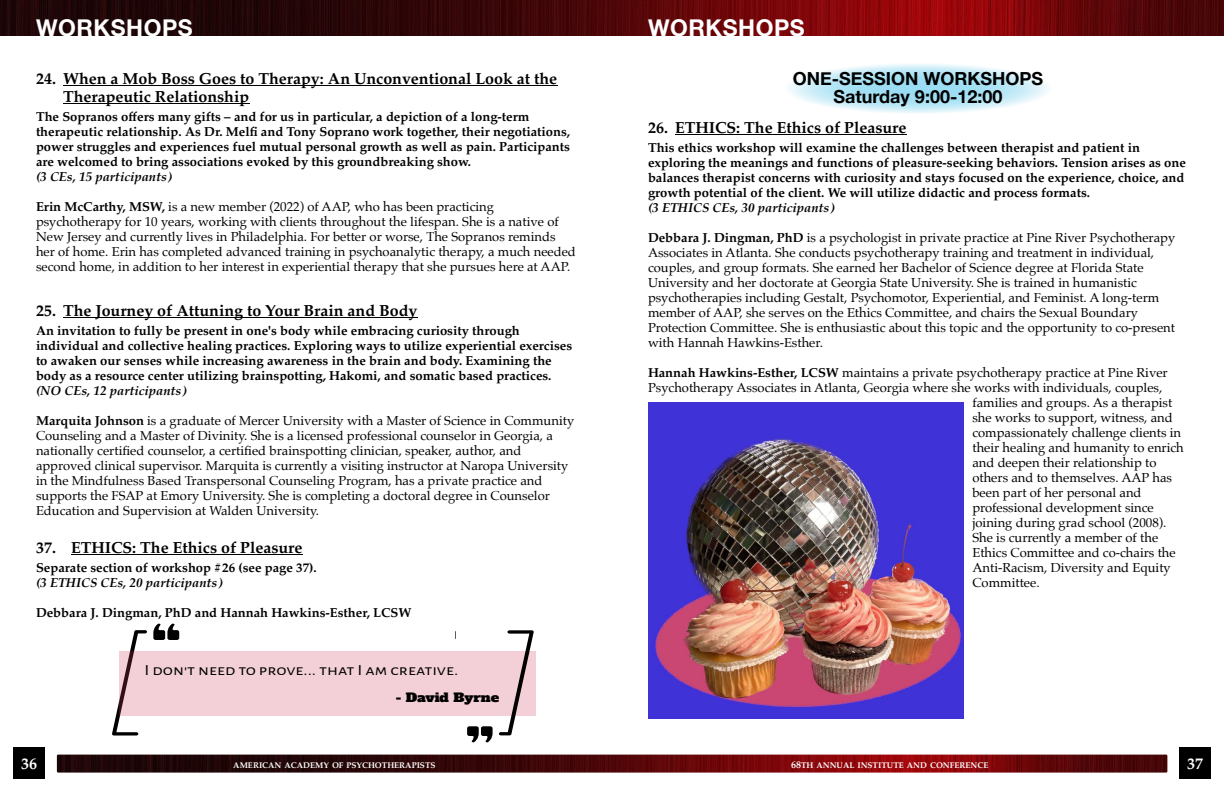
<style>
.page{position:relative;width:1224px;height:792px;background:#fff}
.page>*{position:absolute;margin:0;border:0;box-sizing:border-box;transform-origin:0 0}
.t1{font:700 23.1px "Helvetica Neue";letter-spacing:.025em;color:#fff}
.t2{font:700 18px/18px "Helvetica Neue";color:#000;text-align:center}
.t3{font:700 16px/18px "Palatino";color:#000}
.t4{font:700 16px "Palatino";color:#fff}
.t5{font:15.3px "Alegreya Sans SC";color:#000;scale:1.2 1}
.t6{font:13px/15px "Palatino";color:#000}
.t7{font:700 13px/15px "Palatino";color:#000}
.t8{font:italic 700 13px "Palatino";color:#000}
.t9{font:11.9px "Alfa Slab One";color:#000;scale:1.2 1}
.t10{font:700 8.3px "Palatino";color:#fff}
.s1{font-weight:700}
.s2{font-size:10px}
</style>
<div class="page">
<img style="left:57px;top:755px;width:1110px;height:18px">
<div style="left:13px;top:747px;width:32px;height:32px;background:#000"></div>
<div style="left:1179px;top:747px;width:32px;height:32px;background:#000"></div>
<img style="left:0;top:0;width:1224px;height:36px">
<hr style="left:63px;top:85px;width:494px;height:1px;background:#000">
<hr style="left:63px;top:103px;width:186px;height:1px;background:#000">
<hr style="left:63px;top:317px;width:354px;height:1px;background:#000">
<hr style="left:675px;top:135px;width:232px;height:1px;background:#000">
<img style="left:648px;top:403px;width:315px;height:315px">
<hr style="left:71px;top:554px;width:232px;height:1px;background:#000">
<svg style="left:112px;top:630px;width:35px;height:106px"></svg>
<svg style="left:153px;top:624px;width:26px;height:16px"></svg>
<div style="left:119px;top:651px;width:416px;height:65px;background:#f3d0d7"></div>
<svg style="left:499px;top:630px;width:35px;height:105px"></svg>
<svg style="left:467px;top:726px;width:26px;height:16px"></svg>
<h1 class="t1" style="left:36px;top:13px;width:158px">WORKSHOPS</h1>
<h1 class="t1" style="left:648px;top:13px;width:158px">WORKSHOPS</h1>
<p class="t3" style="left:63px;top:70px;width:496px;text-indent:-27px">24. When a Mob Boss Goes to Therapy: An Unconventional Look at the<br>Therapeutic Relationship</p>
<p class="t7" style="left:36px;top:110px;width:536px">The Sopranos offers many gifts – and for us in particular, a depiction of a long-term therapeutic relationship. As Dr. Melfi and Tony Soprano work together, their negotiations, power struggles and experiences fuel mutual personal growth as well as pain. Participants are welcomed to bring associations evoked by this groundbreaking show.</p>
<p class="t8" style="left:36px;top:170px;width:137px">(3 CEs, 15 participants)</p>
<p class="t6" style="left:36px;top:200px;width:541px"><span class="s1">Erin McCarthy, MSW,</span> is a new member (2022) of AAP, who has been practicing psychotherapy for 10 years, working with clients throughout the lifespan. She is a native of New Jersey and currently lives in Philadelphia. For better or worse, The Sopranos reminds her of home. Erin has completed advanced training in psychoanalytic therapy, a much needed second home, in addition to her interest in experiential therapy that she pursues here at AAP.</p>
<p class="t3" style="left:36px;top:302px;width:383px">25. The Journey of Attuning to Your Brain and Body</p>
<p class="t7" style="left:36px;top:324px;width:538px">An invitation to fully be present in one's body while embracing curiosity through individual and collective healing practices. Exploring ways to utilize experiential exercises to awaken our senses while increasing awareness in the brain and body. Examining the body as a resource center utilizing brainspotting, Hakomi, and somatic based practices.</p>
<p class="t8" style="left:36px;top:384px;width:151px">(NO CEs, 12 participants)</p>
<p class="t6" style="left:36px;top:414px;width:540px"><span class="s1">Marquita Johnson</span> is a graduate of Mercer University with a Master of Science in Community Counseling and a Master of Divinity. She is a licensed professional counselor in Georgia, a nationally certified counselor, a certified brainspotting clinician, speaker, author, and approved clinical supervisor. Marquita is currently a visiting instructor at Naropa University in the Mindfulness Based Transpersonal Counseling Program, has a private practice and supports the FSAP at Emory University. She is completing a doctoral degree in Counselor Education and Supervision at Walden University.</p>
<h2 class="t2" style="left:793px;top:69px;width:252px">ONE-SESSION WORKSHOPS<br>Saturday 9:00-12:00</h2>
<p class="t3" style="left:648px;top:119px;width:260px">26. ETHICS: The Ethics of Pleasure</p>
<p class="t7" style="left:648px;top:141px;width:539px">This ethics workshop will examine the challenges between therapist and patient in exploring the meanings and functions of pleasure-seeking behaviors. Tension arises as one balances therapist concerns with curiosity and stays focused on the experience, choice, and growth potential of the client. We will utilize didactic and process formats.</p>
<p class="t8" style="left:648px;top:201px;width:187px">(3 ETHICS CEs, 30 participants)</p>
<p class="t6" style="left:648px;top:231px;width:529px"><span class="s1">Debbara J. Dingman, PhD</span> is a psychologist in private practice at Pine River Psychotherapy Associates in Atlanta. She conducts psychotherapy training and treatment in individual, couples, and group formats. She earned her Bachelor of Science degree at Florida State University and her doctorate at Georgia State University. She is trained in humanistic psychotherapies including Gestalt, Psychomotor, Experiential, and Feminist. A long-term member of AAP, she serves on the Ethics Committee, and chairs the Sexual Boundary Protection Committee. She is enthusiastic about this topic and the opportunity to co-present with Hannah Hawkins-Esther.</p>
<p class="t6" style="left:648px;top:366px;width:521px"><span class="s1">Hannah Hawkins-Esther, LCSW</span> maintains a private psychotherapy practice at Pine River</p>
<p class="t6" style="left:648px;top:381px;width:516px">Psychotherapy Associates in Atlanta, Georgia where she works with individuals, couples,</p>
<p class="t6" style="left:972px;top:396px;width:201px">families and groups. As a therapist</p>
<p class="t6" style="left:972px;top:411px;width:202px">she works to support, witness, and</p>
<p class="t6" style="left:972px;top:426px;width:210px">compassionately challenge clients in</p>
<p class="t6" style="left:972px;top:441px;width:213px">their healing and humanity to enrich</p>
<p class="t6" style="left:972px;top:456px;width:186px">and deepen their relationship to</p>
<p class="t6" style="left:972px;top:471px;width:201px">others and to themselves. AAP has</p>
<p class="t6" style="left:972px;top:486px;width:171px">been part of her personal and</p>
<p class="t6" style="left:972px;top:501px;width:183px">professional development since</p>
<p class="t6" style="left:972px;top:516px;width:196px">joining during grad school (2008).</p>
<p class="t6" style="left:972px;top:531px;width:187px">She is currently a member of the</p>
<p class="t6" style="left:972px;top:546px;width:205px">Ethics Committee and co-chairs the</p>
<p class="t6" style="left:972px;top:561px;width:200px">Anti-Racism, Diversity and Equity</p>
<p class="t6" style="left:972px;top:576px;width:69px">Committee.</p>
<p class="t3" style="left:36px;top:539px;width:268px">37. ETHICS: The Ethics of Pleasure</p>
<p class="t7" style="left:36px;top:561px;width:282px">Separate section of workshop #26 (see page 37).</p>
<p class="t8" style="left:36px;top:576px;width:187px">(3 ETHICS CEs, 20 participants)</p>
<p class="t7" style="left:36px;top:606px;width:377px">Debbara J. Dingman, PhD and Hannah Hawkins-Esther, LCSW</p>
<p class="t5" style="left:145px;top:663px;width:263px">I don't need to prove... that I am creative.</p>
<p class="t9" style="left:396px;top:690px;width:88px">- David Byrne</p>
<p class="t4" style="left:21px;top:756px;width:17px">36</p>
<p class="t10" style="left:233px;top:761px;width:204px">AMERICAN ACADEMY OF PSYCHOTHERAPISTS</p>
<p class="t10" style="left:791px;top:761px;width:199px"><span class="s2">68</span>TH ANNUAL INSTITUTE AND CONFERENCE</p>
<p class="t4" style="left:1187px;top:756px;width:17px">37</p>
</div>
